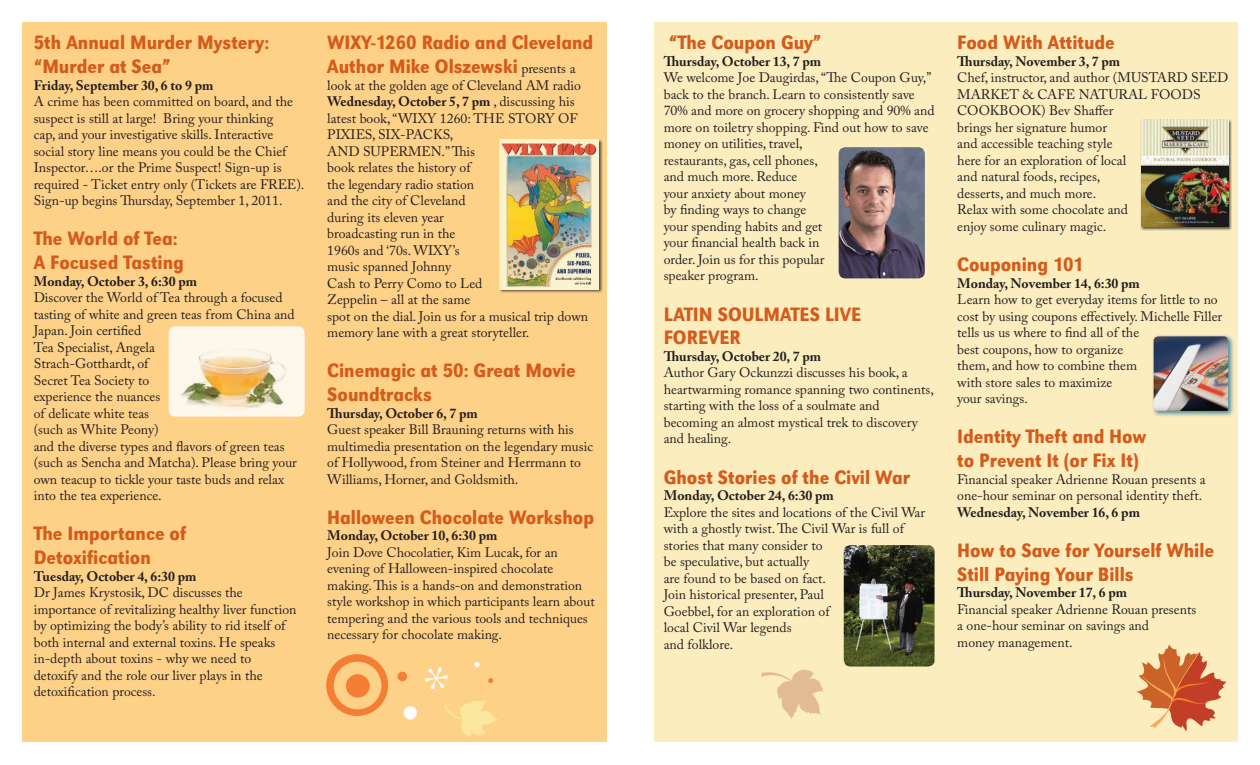
<style>
.page{position:relative;width:1260px;height:765px;background:#fff}
.page>*{position:absolute;margin:0;border:0;box-sizing:border-box;transform-origin:0 0}
.t1{font:20px/23.8px "URW Grotesk T Medi Extr Narr";color:#d55b1b}
.t2{font:13.75px/16.5px "Adobe Caslon Pro";color:#231f20}
.t3{font:700 13.75px "Adobe Caslon Pro";color:#231f20}
.s1{font-family:"Adobe Caslon Pro";font-size:13.75px;color:#231f20}
.s2{font-weight:700}
</style>
<div class="page">
<div style="left:22px;top:22px;width:586px;height:720px;background:#fed189"></div>
<div style="left:654px;top:22px;width:584px;height:720px;background:#fcedbf"></div>
<img style="left:839px;top:147px;width:86px;height:131px">
<div style="left:1141px;top:119px;width:91px;height:112px;background:#231f20;opacity:.75"></div>
<img style="left:1141px;top:120px;width:87px;height:107px">
<img style="left:844px;top:545px;width:91px;height:122px">
<img style="left:169px;top:326px;width:136px;height:91px">
<div style="left:499px;top:139px;width:104px;height:155px;background:#231f20;opacity:.75"></div>
<img style="left:500px;top:139px;width:98px;height:150px">
<div style="left:1151px;top:334px;width:84px;height:84px;background:#016999;opacity:.75"></div>
<img style="left:1154px;top:336px;width:74px;height:75px">
<svg style="left:1136px;top:644px;width:91px;height:87px"></svg>
<svg style="left:326px;top:654px;width:62px;height:62px"></svg>
<div style="left:404px;top:706px;width:13px;height:14px;background:#fff;border-radius:50%"></div>
<div style="left:398px;top:672px;width:9px;height:9px;background:#f47f34;border-radius:50%"></div>
<svg style="left:444px;top:700px;width:54px;height:36px"></svg>
<svg style="left:425px;top:667px;width:23px;height:22px"></svg>
<svg style="left:488px;top:678px;width:5px;height:5px"></svg>
<svg style="left:474px;top:662px;width:6px;height:5px"></svg>
<svg style="left:761px;top:669px;width:63px;height:50px"></svg>
<h1 class="t1" style="left:34px;top:31px;width:237px">5th Annual Murder Mystery: “Murder at Sea”</h1>
<p class="t3" style="left:34px;top:77px;width:181px">Friday, September 30, 6 to 9 pm</p>
<p class="t2" style="left:34px;top:93px;width:272px">A crime has been committed on board, and the suspect is still at large! Bring your thinking<br>cap, and your investigative skills. Interactive social story line means you could be the Chief Inspector….or the Prime Suspect! Sign-up is required - Ticket entry only (Tickets are FREE).<br>Sign-up begins Thursday, September 1, 2011.</p>
<h1 class="t1" style="left:34px;top:227px;width:152px">The World of Tea:<br>A Focused Tasting</h1>
<p class="t3" style="left:34px;top:273px;width:165px">Monday, October 3, 6:30 pm</p>
<p class="t2" style="left:34px;top:289px;width:265px">Discover the World of Tea through a focused tasting of white and green teas from China and<br>Japan. Join certified<br>Tea Specialist, Angela<br>Strach-Gotthardt, of<br>Secret Tea Society to<br>experience the nuances<br>of delicate white teas<br>(such as White Peony)<br>and the diverse types and flavors of green teas (such as Sencha and Matcha). Please bring your own teacup to tickle your taste buds and relax into the tea experience.</p>
<h1 class="t1" style="left:34px;top:522px;width:154px">The Importance of<br>Detoxification</h1>
<p class="t3" style="left:34px;top:568px;width:164px">Tuesday, October 4, 6:30 pm</p>
<p class="t2" style="left:34px;top:584px;width:264px">Dr James Krystosik, DC discusses the importance of revitalizing healthy liver function by optimizing the body’s ability to rid itself of both internal and external toxins. He speaks in-depth about toxins - why we need to detoxify and the role our liver plays in the detoxification process.</p>
<h1 class="t1" style="left:327px;top:31px;width:267px">WIXY-1260 Radio and Cleveland<br>Author Mike Olszewski <span class="s1">presents a</span></h1>
<p class="t2" style="left:327px;top:77px;width:262px">look at the golden age of Cleveland AM radio<br><span class="s2">Wednesday, October 5, 7 pm</span> , discussing his latest book, “WIXY 1260: THE STORY OF<br>PIXIES, SIX-PACKS,<br>AND SUPERMEN.” This<br>book relates the history of<br>the legendary radio station<br>and the city of Cleveland<br>during its eleven year<br>broadcasting run in the<br>1960s and ‘70s. WIXY’s<br>music spanned Johnny<br>Cash to Perry Como to Led<br>Zeppelin – all at the same<br>spot on the dial. Join us for a musical trip down memory lane with a great storyteller.</p>
<h1 class="t1" style="left:327px;top:359px;width:250px">Cinemagic at 50: Great Movie<br>Soundtracks</h1>
<p class="t3" style="left:327px;top:405px;width:152px">Thursday, October 6, 7 pm</p>
<p class="t2" style="left:327px;top:421px;width:267px">Guest speaker Bill Brauning returns with his multimedia presentation on the legendary music of Hollywood, from Steiner and Herrmann to Williams, Horner, and Goldsmith.</p>
<h1 class="t1" style="left:327px;top:505px;width:268px">Halloween Chocolate Workshop</h1>
<p class="t3" style="left:327px;top:528px;width:172px">Monday, October 10, 6:30 pm</p>
<p class="t2" style="left:327px;top:544px;width:269px">Join Dove Chocolatier, Kim Lucak, for an evening of Halloween-inspired chocolate making. This is a hands-on and demonstration style workshop in which participants learn about tempering and the various tools and techniques necessary for chocolate making.</p>
<h1 class="t1" style="left:669px;top:31px;width:154px">“The Coupon Guy”</h1>
<p class="t3" style="left:664px;top:53px;width:159px">Thursday, October 13, 7 pm</p>
<p class="t2" style="left:664px;top:69px;width:272px">We welcome Joe Daugirdas, “The Coupon Guy,” back to the branch. Learn to consistently save<br>70% and more on grocery shopping and 90% and more on toiletry shopping. Find out how to save money on utilities, travel,<br>restaurants, gas, cell phones,<br>and much more. Reduce<br>your anxiety about money<br>by finding ways to change<br>your spending habits and get<br>your financial health back in<br>order. Join us for this popular<br>speaker program.</p>
<h1 class="t1" style="left:664px;top:302px;width:199px">LATIN SOULMATES LIVE<br>FOREVER</h1>
<p class="t3" style="left:664px;top:348px;width:159px">Thursday, October 20, 7 pm</p>
<p class="t2" style="left:664px;top:364px;width:272px">Author Gary Ockunzzi discusses his book, a heartwarming romance spanning two continents, starting with the loss of a soulmate and becoming an almost mystical trek to discovery and healing.</p>
<h1 class="t1" style="left:664px;top:465px;width:248px">Ghost Stories of the Civil War</h1>
<p class="t3" style="left:664px;top:487px;width:172px">Monday, October 24, 6:30 pm</p>
<p class="t2" style="left:664px;top:504px;width:263px">Explore the sites and locations of the Civil War with a ghostly twist. The Civil War is full of stories that many consider to<br>be speculative, but actually<br>are found to be based on fact.<br>Join historical presenter, Paul<br>Goebbel, for an exploration of<br>local Civil War legends<br>and folklore.</p>
<h1 class="t1" style="left:957px;top:31px;width:159px">Food With Attitude</h1>
<p class="t3" style="left:957px;top:53px;width:165px">Thursday, November 3, 7 pm</p>
<p class="t2" style="left:957px;top:69px;width:272px">Chef, instructor, and author (MUSTARD SEED<br>MARKET &amp; CAFE NATURAL FOODS<br>COOKBOOK) Bev Shaffer<br>brings her signature humor<br>and accessible teaching style<br>here for an exploration of local<br>and natural foods, recipes,<br>desserts, and much more.<br>Relax with some chocolate and<br>enjoy some culinary magic.</p>
<h1 class="t1" style="left:957px;top:252px;width:128px">Couponing 101</h1>
<p class="t3" style="left:957px;top:275px;width:184px">Monday, November 14, 6:30 pm</p>
<p class="t2" style="left:957px;top:291px;width:266px">Learn how to get everyday items for little to no cost by using coupons effectively. Michelle Filler tells us us where to find all of the<br>best coupons, how to organize<br>them, and how to combine them<br>with store sales to maximize<br>your savings.</p>
<h1 class="t1" style="left:957px;top:425px;width:191px">Identity Theft and How to Prevent It (or Fix It)</h1>
<p class="t2" style="left:957px;top:471px;width:250px">Financial speaker Adrienne Rouan presents a one-hour seminar on personal identity theft.</p>
<p class="t3" style="left:957px;top:504px;width:184px">Wednesday, November 16, 6 pm</p>
<h1 class="t1" style="left:957px;top:538px;width:258px">How to Save for Yourself While<br>Still Paying Your Bills</h1>
<p class="t3" style="left:957px;top:584px;width:171px">Thursday, November 17, 6 pm</p>
<p class="t2" style="left:957px;top:601px;width:241px">Financial speaker Adrienne Rouan presents a one-hour seminar on savings and<br>money management.</p>
</div>
